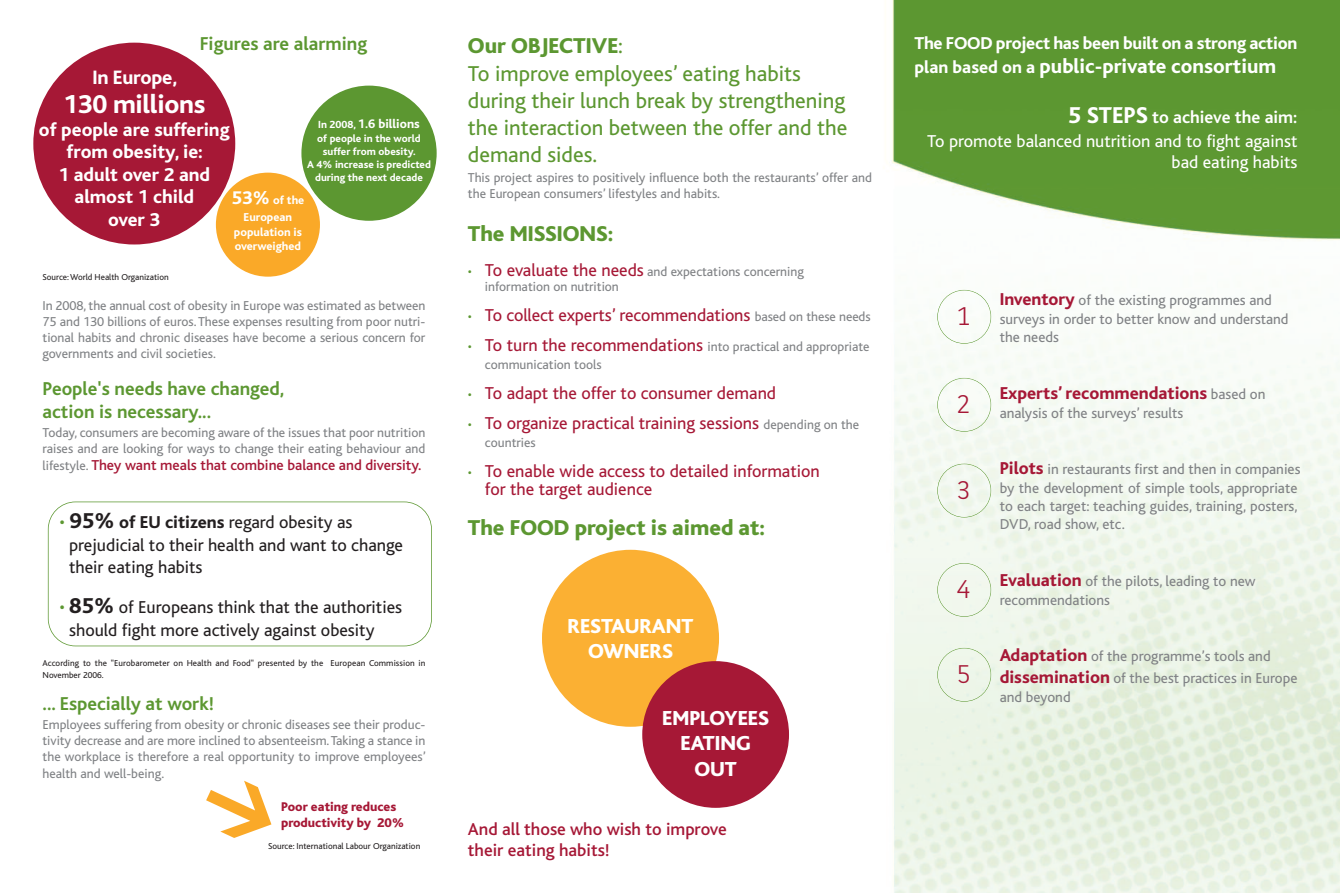
<style>
.page{position:relative;width:1340px;height:893px;background:#fff}
.page>*{position:absolute;margin:0;border:0;box-sizing:border-box;transform-origin:0 0}
.t1{font:300 27.45px "Vinci Sans";color:#a61836}
.t2{font:800 27px "Bliss";letter-spacing:-.01em;color:#fff}
.t3{font:22.5px/27.2px "Bliss";color:#5c9731}
.t4{font:800 22.5px "Bliss";color:#5c9731}
.t5{font:800 21.15px/25.5px "Bliss";color:#fff;text-align:center}
.t6{font:800 21px "Bliss";color:#fff}
.t7{font:800 20.25px "Bliss";letter-spacing:-.01em;color:#fff}
.t8{font:700 19.5px/23.4px "Bliss";color:#5c9731}
.t9{font:800 19.5px/22.5px "Bliss";color:#fff;text-align:center}
.t10{font:18px/18px "Bliss";color:#a61836}
.t11{font:18px/23.4px "Bliss";color:#231f20}
.t12{font:18px/24px "Bliss";color:#fff;text-align:right}
.t13{font:500 18px/21.6px "Bliss";color:#a61836}
.t14{font:800 18px "Bliss";letter-spacing:-.015em;color:#fff}
.t15{font:800 18px "Bliss";color:#a61836}
.t16{font:15px/18.5px "Bliss";color:#808285}
.t17{font:500 15px "Bliss";color:#a61836}
.t18{font:13.5px/16.2px "Bliss";color:#808285}
.t19{font:800 13.2px/15.9px "Bliss";color:#a61836}
.t20{font:800 13.05px "Bliss";color:#fff}
.t21{font:800 12px/17.2px "Bliss";color:#fff;text-align:center}
.t22{font:800 10.8px/13px "Bliss";color:#fff;text-align:center}
.t23{font:9px/12px "Bliss";color:#231f20}
.s1{font-size:10.8px}
.s2{font-size:19.2px}
.s3{font-weight:400;font-size:13.5px;color:#808285}
.s4{color:#5c9731}
.s5{font-weight:800;font-size:22.5px}
.s6{font-weight:800}
.s7{font-size:18px;color:#a61836}
.s8{font-size:13.5px;color:#5c9731}
.s9{font-size:13.5px;color:#808285}
.s10{font-size:18px}
.s11{font-weight:800;font-size:24px}
.s12{font-weight:700}
.s13{font-weight:800;font-size:18px;color:#a61836}
.s14{font-weight:400;font-size:15px;color:#808285}
</style>
<div class="page">
<div style="left:48px;top:501px;width:384px;height:145px;border:2px solid #5c9731;border-radius:28px"></div>
<img style="left:542px;top:0;width:797px;height:893px">
<div style="left:937px;top:290px;width:54px;height:54px;border:1px solid #5c9731;border-radius:50%"></div>
<div style="left:937px;top:378px;width:54px;height:54px;border:1px solid #5c9731;border-radius:50%"></div>
<div style="left:937px;top:464px;width:54px;height:53px;border:1px solid #5c9731;border-radius:50%"></div>
<div style="left:937px;top:563px;width:54px;height:54px;border:1px solid #5c9731;border-radius:50%"></div>
<div style="left:937px;top:648px;width:54px;height:54px;border:1px solid #5c9731;border-radius:50%"></div>
<div style="left:301px;top:86px;width:135px;height:135px;background:#5c9731;border-radius:50%"></div>
<div style="left:33px;top:43px;width:202px;height:201px;background:#a61836;border-radius:50%"></div>
<div style="left:216px;top:173px;width:104px;height:104px;background:#faa928;border-radius:50%"></div>
<div style="left:542px;top:550px;width:177px;height:177px;background:#fbb033;border-radius:50%"></div>
<div style="left:642px;top:661px;width:147px;height:147px;background:#a61836;border-radius:50%"></div>
<h3 class="t8" style="left:200px;top:34px;width:169px">Figures are alarming</h3>
<h3 class="t7" style="left:92px;top:70px;width:86px">In Europe,</h3>
<h2 class="t2" style="left:63px;top:96px;width:144px">130 millions</h2>
<h3 class="t9" style="left:39px;top:121px;width:192px">of people are suffering from obesity, ie:<br>1 adult over 2 and almost 1 child<br>over 3</h3>
<p class="t20" style="left:318px;top:120px;width:103px"><span class="s1">In 2008,</span> 1.6 billions</p>
<p class="t22" style="left:307px;top:133px;width:125px">of people in the world suffer from obesity.<br>A 4% increase is predicted during the next decade</p>
<p class="t21" style="left:231px;top:193px;width:74px"><span class="s2">53%</span> of the<br>European</p>
<p class="t21" style="left:234px;top:226px;width:70px;line-height:14.4px;text-align:left">population is overweighed</p>
<p class="t23" style="left:43px;top:272px;width:128px">Source:World Health Organization</p>
<p class="t18" style="left:43px;top:299px;width:384px;text-align:justify">In 2008, the annual cost of obesity in Europe was estimated as between 75 and 130 billions of euros.These expenses resulting from poor nutri&shy;tional habits and chronic diseases have become a serious concern for governments and civil societies.</p>
<h3 class="t8" style="left:43px;top:379px;width:243px">People's needs have changed, action is necessary...</h3>
<p class="t18" style="left:43px;top:426px;width:384px">Today, consumers are becoming aware of the issues that poor nutrition raises and are looking for ways to change their eating behaviour and</p>
<p class="t17" style="left:43px;top:460px;width:380px"><span class="s3">lifestyle.</span> They want meals that combine balance and diversity.</p>
<h3 class="t11" style="left:69px;top:512px;width:335px;text-indent:-10px"><span class="s4">•</span> <span class="s5">95%</span> <span class="s6">of EU citizens</span> regard obesity as prejudicial to their health and want to change</h3>
<h3 class="t11" style="left:69px;top:557px;width:135px">their eating habits</h3>
<h3 class="t11" style="left:69px;top:597px;width:334px;text-indent:-10px"><span class="s4">•</span> <span class="s5">85%</span> of Europeans think that the authorities should fight more actively against obesity</h3>
<p class="t23" style="left:43px;top:658px;width:384px">According to the "Eurobarometer on Health and Food" presented by the European Commission in<br>November 2006.</p>
<h3 class="t8" style="left:43px;top:694px;width:173px">... Especially at work!</h3>
<p class="t18" style="left:43px;top:718px;width:385px;text-align:justify">Employees suffering from obesity or chronic diseases see their produc&shy;tivity decrease and are more inclined to absenteeism.Taking a stance in the workplace is therefore a real opportunity to improve employees’ health and well-being.</p>
<p class="t19" style="left:281px;top:800px;width:125px">Poor eating reduces productivity by 20%</p>
<p class="t23" style="left:268px;top:842px;width:154px">Source: International Labour Organization</p>
<h3 class="t3" style="left:468px;top:35px;width:381px"><span class="s6">Our OBJECTIVE</span>:<br>To improve employees’ eating habits during their lunch break by strengthening the interaction between the offer and the demand sides.</h3>
<p class="t18" style="left:468px;top:171px;width:405px">This project aspires to positively influence both the restaurants’ offer and the European consumers’ lifestyles and habits.</p>
<h3 class="t4" style="left:468px;top:226px;width:147px">The MISSIONS:</h3>
<p class="t18" style="left:485px;top:266px;width:320px;line-height:15px;text-indent:-17px"><span class="s4">•</span> <span class="s7">To evaluate the needs</span> and expectations concerning information on nutrition</p>
<h3 class="t10" style="left:468px;top:308px;width:404px"><span class="s8">•</span> To collect experts’ recommendations <span class="s9">based on these needs</span></h3>
<p class="t18" style="left:485px;top:339px;width:386px;line-height:18px;text-indent:-17px"><span class="s4">•</span> <span class="s7">To turn the recommendations</span> into practical and appropriate communication tools</p>
<h3 class="t10" style="left:468px;top:386px;width:310px"><span class="s8">•</span> To adapt the offer to consumer demand</h3>
<h3 class="t10" style="left:468px;top:416px;width:393px"><span class="s8">•</span> To organize practical training sessions <span class="s9">depending on the</span></h3>
<p class="t18" style="left:485px;top:436px;width:52px">countries</p>
<h3 class="t10" style="left:485px;top:464px;width:336px;text-indent:-17px"><span class="s8">•</span> To enable wide access to detailed information for the target audience</h3>
<h3 class="t4" style="left:468px;top:521px;width:299px">The FOOD project is aimed at:</h3>
<h3 class="t5" style="left:567px;top:615px;width:127px">RESTAURANT<br>OWNERS</h3>
<h3 class="t5" style="left:662px;top:707px;width:108px">EMPLOYEES<br>EATING<br>OUT</h3>
<h3 class="t13" style="left:468px;top:820px;width:260px">And all those who wish to improve their eating habits!</h3>
<h3 class="t14" style="left:914px;top:38px;width:384px">The FOOD project has been built on a strong action</h3>
<h3 class="t6" style="left:914px;top:60px;width:363px"><span class="s10">plan based on a</span> public-private consortium</h3>
<h3 class="t12" style="left:927px;top:107px;width:372px"><span class="s11">5 STEPS</span> <span class="s12">to achieve the aim:<br></span>To promote balanced nutrition and to fight against</h3>
<h3 class="t12" style="left:1171px;top:152px;width:127px">bad eating habits</h3>
<h1 class="t1" style="left:957px;top:296px;width:15px">1</h1>
<h1 class="t1" style="left:957px;top:384px;width:15px">2</h1>
<h1 class="t1" style="left:957px;top:470px;width:15px">3</h1>
<h1 class="t1" style="left:957px;top:569px;width:15px">4</h1>
<h1 class="t1" style="left:957px;top:654px;width:15px">5</h1>
<p class="t16" style="left:999px;top:293px;width:290px"><span class="s13">Inventory</span> of the existing programmes and surveys in order to better know and understand the needs</p>
<h3 class="t15" style="left:999px;top:387px;width:267px">Experts’ recommendations <span class="s14">based on</span></h3>
<p class="t16" style="left:999px;top:405px;width:185px">analysis of the surveys’ results</p>
<p class="t16" style="left:999px;top:462px;width:302px"><span class="s13">Pilots</span> in restaurants first and then in companies by the development of simple tools, appropriate to each target: teaching guides, training, posters, DVD, road show, etc.</p>
<p class="t16" style="left:999px;top:573px;width:257px;line-height:19.2px"><span class="s13">Evaluation</span> of the pilots, leading to new recommendations</p>
<p class="t16" style="left:999px;top:647px;width:299px;line-height:21.6px"><span class="s13">Adaptation</span> of the programme’s tools and <span class="s13">dissemination</span> of the best practices in Europe</p>
<p class="t16" style="left:999px;top:690px;width:72px">and beyond</p>
</div>
